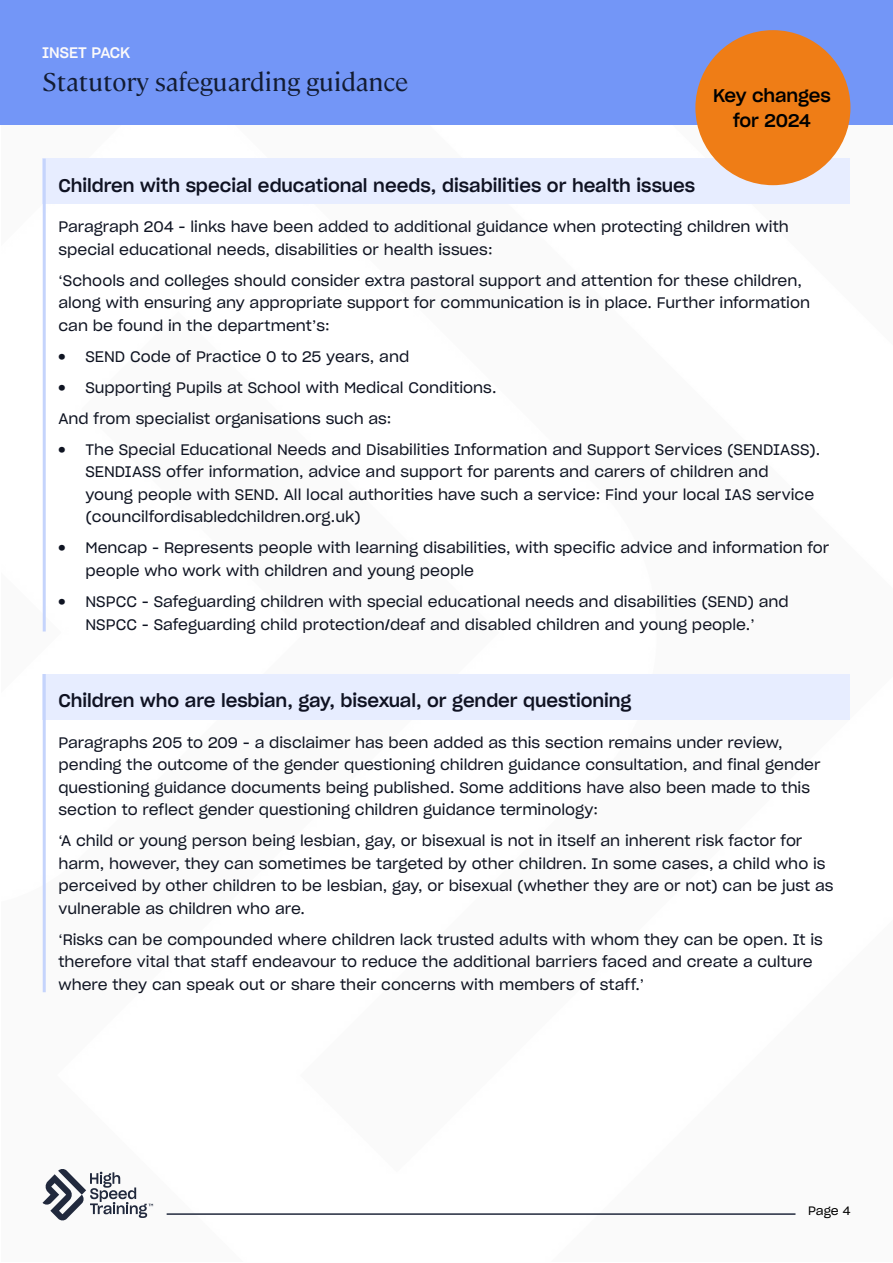
<style>
.page{position:relative;width:893px;height:1263px;background:#fff}
.page>*{position:absolute;margin:0;border:0;box-sizing:border-box;transform-origin:0 0}
.t1{font:25.5px "Cambon";color:#131c32}
.t2{font:18px "Sharp Grotesk Medium 20";color:#0f1222}
.t3{font:18px/25.2px "Sharp Grotesk Medium 20";letter-spacing:-.01em;color:#000;text-align:center}
.t4{font:15px/22.5px "Sharp Grotesk Book 20";color:#0f1422}
.t5{font:15px "Sharp Grotesk Medium 20";color:#fcfafa}
.t6{font:12px "Sharp Grotesk Book 20";color:#000}
.s1{font-family:"Cambon"}
</style>
<div class="page">
<hr style="left:167px;top:1213px;width:628px;height:2px;background:#21293d">
<svg style="left:43px;top:1169px;width:110px;height:52px"></svg>
<div style="left:0;top:0;width:893px;height:124px;background:#7396f7"></div>
<div style="left:43px;top:159px;width:807px;height:45px;background:#e7edff"></div>
<hr style="left:43px;top:159px;width:3px;height:472px;background:#c5d4fc">
<div style="left:695px;top:30px;width:155px;height:155px;background:#ef7d16;border-radius:50%"></div>
<div style="left:43px;top:674px;width:807px;height:45px;background:#e7edff"></div>
<hr style="left:43px;top:674px;width:3px;height:318px;background:#c5d4fc">
<p class="t5" style="left:42px;top:40px;width:90px">INSET PACK</p>
<h1 class="t1" style="left:42px;top:63px;width:368px">Statutory safeguarding guidance</h1>
<p class="t3" style="left:713px;top:82px;width:119px">Key changes for 2024</p>
<p class="t2" style="left:58px;top:170px;width:638px">Children with special educational needs, disabilities or health issues</p>
<p class="t4" style="left:58px;top:215px;width:732px">Paragraph 204 - links have been added to additional guidance when protecting children with special educational needs, disabilities or health issues:</p>
<p class="t4" style="left:58px;top:269px;width:753px">‘Schools and colleges should consider extra pastoral support and attention for these children, along with ensuring any appropriate support for communication is in place. Further information can be found in the department’s:</p>
<p class="t4" style="left:58px;top:345px;width:352px"><span class="s1">•</span> SEND Code of Practice 0 to 25 years, and</p>
<p class="t4" style="left:58px;top:371px;width:439px;line-height:31px"><span class="s1">•</span> Supporting Pupils at School with Medical Conditions.<br>And from specialist organisations such as:</p>
<p class="t4" style="left:85px;top:438px;width:736px;text-indent:-27px"><span class="s1">•</span> The Special Educational Needs and Disabilities Information and Support Services (SENDIASS).<br>SENDIASS offer information, advice and support for parents and carers of children and<br>young people with SEND. All local authorities have such a service: Find your local IAS service (councilfordisabledchildren.org.uk)</p>
<p class="t4" style="left:85px;top:536px;width:745px;text-indent:-27px"><span class="s1">•</span> Mencap - Represents people with learning disabilities, with specific advice and information for people who work with children and young people</p>
<p class="t4" style="left:58px;top:590px;width:732px;text-align:center"><span class="s1">•</span> NSPCC - Safeguarding children with special educational needs and disabilities (SEND) and<br>NSPCC - Safeguarding child protection/deaf and disabled children and young people.’</p>
<p class="t2" style="left:58px;top:685px;width:574px">Children who are lesbian, gay, bisexual, or gender questioning</p>
<p class="t4" style="left:58px;top:731px;width:764px">Paragraphs 205 to 209 - a disclaimer has been added as this section remains under review, pending the outcome of the gender questioning children guidance consultation, and final gender questioning guidance documents being published. Some additions have also been made to this section to reflect gender questioning children guidance terminology:</p>
<p class="t4" style="left:58px;top:829px;width:776px">‘A child or young person being lesbian, gay, or bisexual is not in itself an inherent risk factor for harm, however, they can sometimes be targeted by other children. In some cases, a child who is perceived by other children to be lesbian, gay, or bisexual (whether they are or not) can be just as vulnerable as children who are.</p>
<p class="t4" style="left:58px;top:928px;width:766px">‘Risks can be compounded where children lack trusted adults with whom they can be open. It is therefore vital that staff endeavour to reduce the additional barriers faced and create a culture where they can speak out or share their concerns with members of staff.’</p>
<p class="t6" style="left:808px;top:1201px;width:44px">Page 4</p>
</div>
